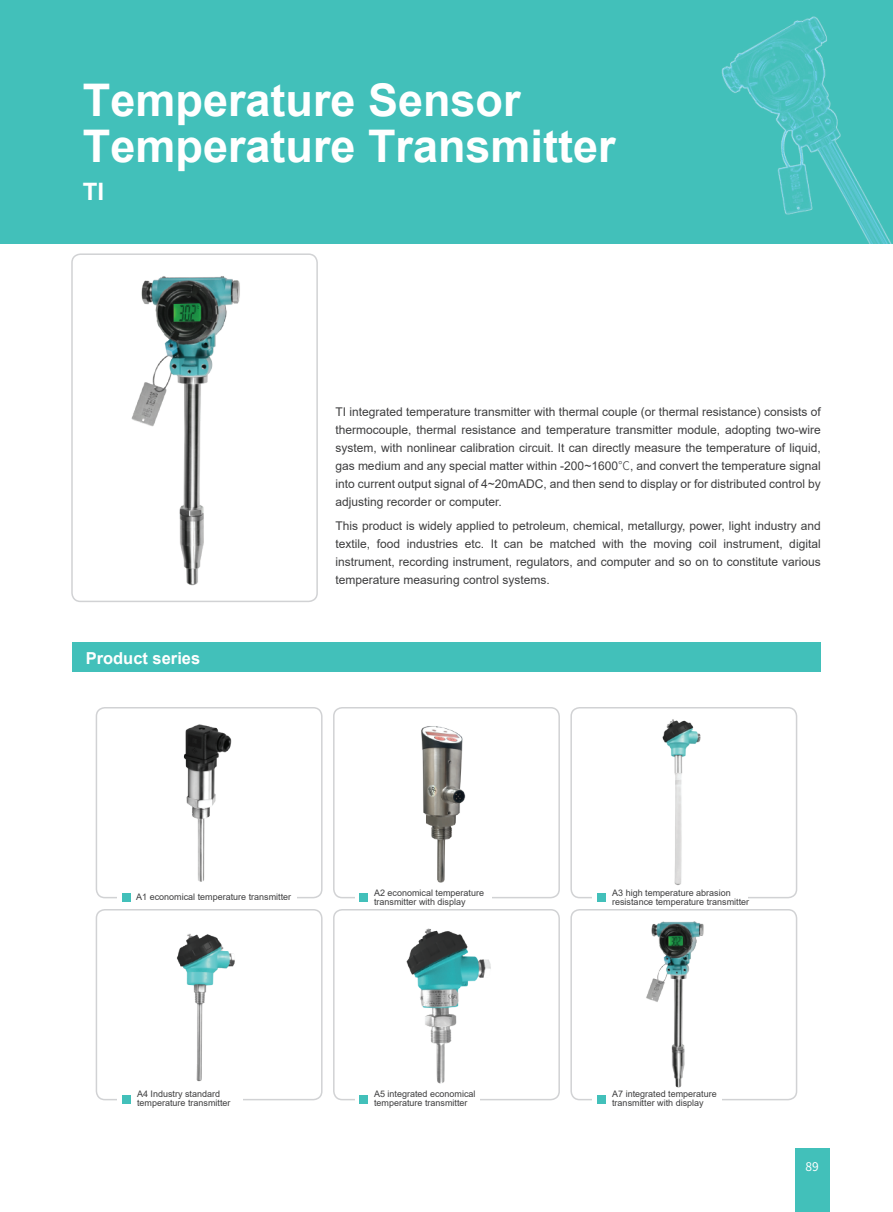
<style>
.page{position:relative;width:893px;height:1212px;background:#fff}
.page>*{position:absolute;margin:0;border:0;box-sizing:border-box;transform-origin:0 0}
.t1{font:700 45px/46.8px "Arial";color:#fff}
.t2{font:700 24px "Arial";color:#fff}
.t3{font:700 16.5px "Arial";color:#fff}
.t4{font:12px/18px "Arial";color:#3e3e3f;text-align:justify}
.t5{font:12px "Source Han Sans CN";color:#fff}
.t6{font:9px/9px "Arial";color:#3e3e3f}
.s1{font-family:"Source Han Sans CN";font-weight:300}
</style>
<div class="page">
<div style="left:0;top:0;width:893px;height:243px;background:#42c0ba"></div>
<div style="left:795px;top:1149px;width:34px;height:63px;background:#42c0ba"></div>
<div style="left:73px;top:642px;width:748px;height:30px;background:#42c0ba"></div>
<div style="left:71px;top:253px;width:247px;height:349px;border:2px solid #d1d2d4;border-radius:9px"></div>
<img style="left:131px;top:276px;width:109px;height:310px">
<div style="left:96px;top:707px;width:227px;height:191px;border:2px solid #d1d2d4;border-radius:9px"></div>
<div style="left:117px;top:890px;width:180px;height:15px;background:#fff"></div>
<div style="left:122px;top:893px;width:9px;height:9px;background:#42c0ba"></div>
<div style="left:333px;top:909px;width:227px;height:191px;border:2px solid #d1d2d4;border-radius:9px"></div>
<div style="left:355px;top:1092px;width:125px;height:15px;background:#fff"></div>
<div style="left:359px;top:1095px;width:9px;height:9px;background:#42c0ba"></div>
<img style="left:406px;top:928px;width:85px;height:156px">
<img style="left:183px;top:724px;width:49px;height:158px">
<div style="left:570px;top:909px;width:227px;height:191px;border:2px solid #d1d2d4;border-radius:9px"></div>
<div style="left:592px;top:1092px;width:129px;height:15px;background:#fff"></div>
<div style="left:597px;top:1095px;width:8px;height:9px;background:#42c0ba"></div>
<div style="left:333px;top:707px;width:227px;height:191px;border:2px solid #d1d2d4;border-radius:9px"></div>
<div style="left:355px;top:890px;width:137px;height:15px;background:#fff"></div>
<div style="left:359px;top:893px;width:9px;height:9px;background:#42c0ba"></div>
<div style="left:96px;top:909px;width:227px;height:191px;border:2px solid #d1d2d4;border-radius:9px"></div>
<div style="left:117px;top:1092px;width:126px;height:15px;background:#fff"></div>
<div style="left:122px;top:1095px;width:9px;height:9px;background:#42c0ba"></div>
<img style="left:177px;top:933px;width:58px;height:149px">
<div style="left:570px;top:707px;width:227px;height:191px;border:2px solid #d1d2d4;border-radius:9px"></div>
<div style="left:592px;top:890px;width:156px;height:15px;background:#fff"></div>
<div style="left:597px;top:893px;width:8px;height:9px;background:#42c0ba"></div>
<img style="left:662px;top:719px;width:39px;height:166px">
<img style="left:646px;top:921px;width:58px;height:167px">
<img style="left:421px;top:726px;width:45px;height:157px">
<h1 class="t1" style="left:83px;top:77px;width:534px">Temperature Sensor<br>Temperature Transmitter</h1>
<h2 class="t2" style="left:83px;top:175px;width:23px">TI</h2>
<h3 class="t3" style="left:86px;top:646px;width:116px">Product series</h3>
<p class="t4" style="left:336px;top:403px;width:487px">TI integrated temperature transmitter with thermal couple (or thermal resistance) consists of thermocouple, thermal resistance and temperature transmitter module, adopting two-wire system, with nonlinear calibration circuit. It can directly measure the temperature of liquid, gas medium and any special matter within -200~1600<span class="s1">℃</span>, and convert the temperature signal into current output signal of 4~20mADC, and then send to display or for distributed control by adjusting recorder or computer.</p>
<p class="t4" style="left:336px;top:516px;width:487px">This product is widely applied to petroleum, chemical, metallurgy, power, light industry and textile, food industries etc. It can be matched with the moving coil instrument, digital instrument, recording instrument, regulators, and computer and so on to constitute various temperature measuring control systems.</p>
<p class="t6" style="left:136px;top:892px;width:157px">A1 economical temperature transmitter</p>
<p class="t6" style="left:374px;top:888px;width:112px">A2 economical temperature transmitter with display</p>
<p class="t6" style="left:612px;top:888px;width:139px">A3 high temperature abrasion resistance temperature transmitter</p>
<p class="t6" style="left:137px;top:1089px;width:95px">A4 Industry standard temperature transmitter</p>
<p class="t6" style="left:374px;top:1089px;width:103px">A5 integrated economical temperature transmitter</p>
<p class="t6" style="left:612px;top:1089px;width:106px">A7 integrated temperature transmitter with display</p>
<p class="t5" style="left:805px;top:1160px;width:15px">89</p>
</div>
